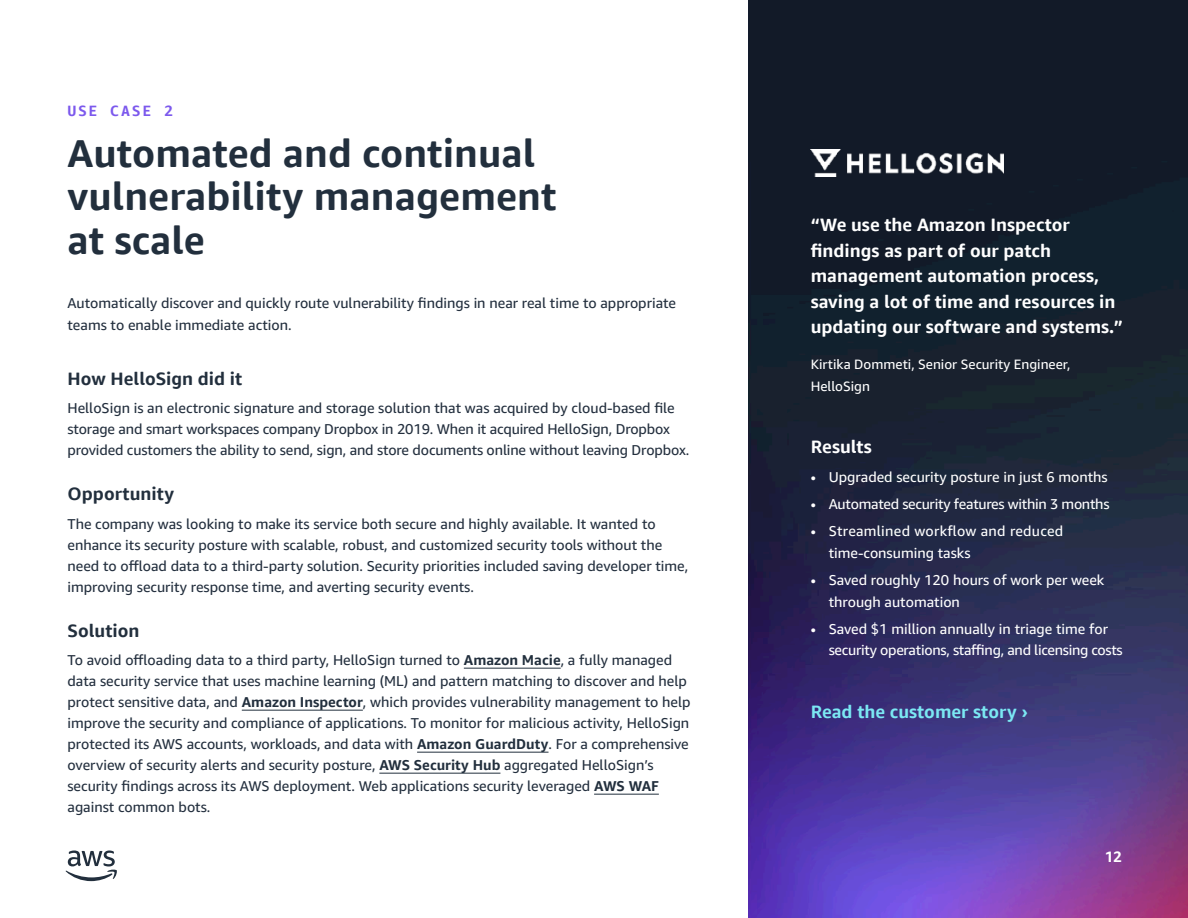
<style>
.page{position:relative;width:1188px;height:918px;background:#fff}
.page>*{position:absolute;margin:0;border:0;box-sizing:border-box;transform-origin:0 0}
.t1{font:700 39px/43.5px "Amazon Ember Display";color:#222f3d}
.t2{font:700 18px/25.5px "Amazon Ember Display";color:#fff}
.t3{font:700 18px "Amazon Ember Display";color:#222f3d}
.t4{font:700 18px "Amazon Ember Display";color:#7be8f3}
.t5{font:700 15px "Amazon Ember Mono";letter-spacing:.115em;color:#7c59ed}
.t6{font:700 15px "Amazon Ember";color:#fff}
.t7{font:14.25px/21px "Amazon Ember";color:#232f3e}
.t8{font:14.25px/21.3px "Amazon Ember";color:#fff}
.t9{font:14.25px/21.3px "Amazon Ember";letter-spacing:-.02em;color:#fff}
.t10{font:13.5px/21.3px "Amazon Ember";color:#fff}
.s1{font-weight:700;color:#222f3d}
</style>
<div class="page">
<img style="left:748px;top:0;width:440px;height:918px">
<hr style="left:464px;top:668px;width:97px;height:1px;background:#222f3d">
<hr style="left:242px;top:710px;width:121px;height:1px;background:#222f3d">
<hr style="left:417px;top:752px;width:132px;height:1px;background:#222f3d">
<hr style="left:379px;top:773px;width:121px;height:1px;background:#222f3d">
<hr style="left:594px;top:794px;width:65px;height:1px;background:#222f3d">
<img style="left:811px;top:149px;width:192px;height:28px">
<svg style="left:65px;top:851px;width:52px;height:30px"></svg>
<p class="t5" style="left:68px;top:101px;width:107px">USE CASE 2</p>
<h1 class="t1" style="left:68px;top:132px;width:490px">Automated and continual vulnerability management at scale</h1>
<p class="t7" style="left:68px;top:293px;width:610px">Automatically discover and quickly route vulnerability findings in near real time to appropriate teams to enable immediate action.</p>
<p class="t3" style="left:68px;top:367px;width:176px">How HelloSign did it</p>
<p class="t7" style="left:68px;top:398px;width:623px">HelloSign is an electronic signature and storage solution that was acquired by cloud-based file storage and smart workspaces company Dropbox in 2019. When it acquired HelloSign, Dropbox provided customers the ability to send, sign, and store documents online without leaving Dropbox.</p>
<p class="t3" style="left:68px;top:483px;width:108px">Opportunity</p>
<p class="t7" style="left:68px;top:513px;width:622px">The company was looking to make its service both secure and highly available. It wanted to enhance its security posture with scalable, robust, and customized security tools without the need to offload data to a third-party solution. Security priorities included saving developer time, improving security response time, and averting security events.</p>
<p class="t3" style="left:68px;top:619px;width:73px">Solution</p>
<p class="t7" style="left:68px;top:650px;width:625px">To avoid offloading data to a third party, HelloSign turned to <span class="s1">Amazon Macie</span>, a fully managed data security service that uses machine learning (ML) and pattern matching to discover and help protect sensitive data, and <span class="s1">Amazon Inspector</span>, which provides vulnerability management to help improve the security and compliance of applications. To monitor for malicious activity, HelloSign protected its AWS accounts, workloads, and data with <span class="s1">Amazon GuardDuty</span>. For a comprehensive overview of security alerts and security posture, <span class="s1">AWS Security Hub</span> aggregated HelloSign’s security findings across its AWS deployment. Web applications security leveraged <span class="s1">AWS WAF </span>against common bots.</p>
<p class="t2" style="left:811px;top:212px;width:314px">“We use the Amazon Inspector findings as part of our patch management automation process, saving a lot of time and resources in updating our software and systems.”</p>
<p class="t10" style="left:811px;top:354px;width:261px">Kirtika Dommeti, Senior Security Engineer,<br>HelloSign</p>
<p class="t2" style="left:811px;top:434px;width:63px">Results</p>
<p class="t8" style="left:811px;top:466px;width:299px">• Upgraded security posture in just 6 months</p>
<p class="t9" style="left:811px;top:494px;width:300px">• Automated security features within 3 months</p>
<p class="t8" style="left:829px;top:521px;width:236px;text-indent:-18px">• Streamlined workflow and reduced time-consuming tasks</p>
<p class="t8" style="left:829px;top:570px;width:277px;text-indent:-18px">• Saved roughly 120 hours of work per week through automation</p>
<p class="t9" style="left:829px;top:618px;width:296px;text-indent:-18px">• Saved $1 million annually in triage time for security operations, staffing, and licensing costs</p>
<p class="t4" style="left:811px;top:700px;width:219px">Read the customer story ›</p>
<p class="t6" style="left:1105px;top:846px;width:19px">12</p>
</div>
